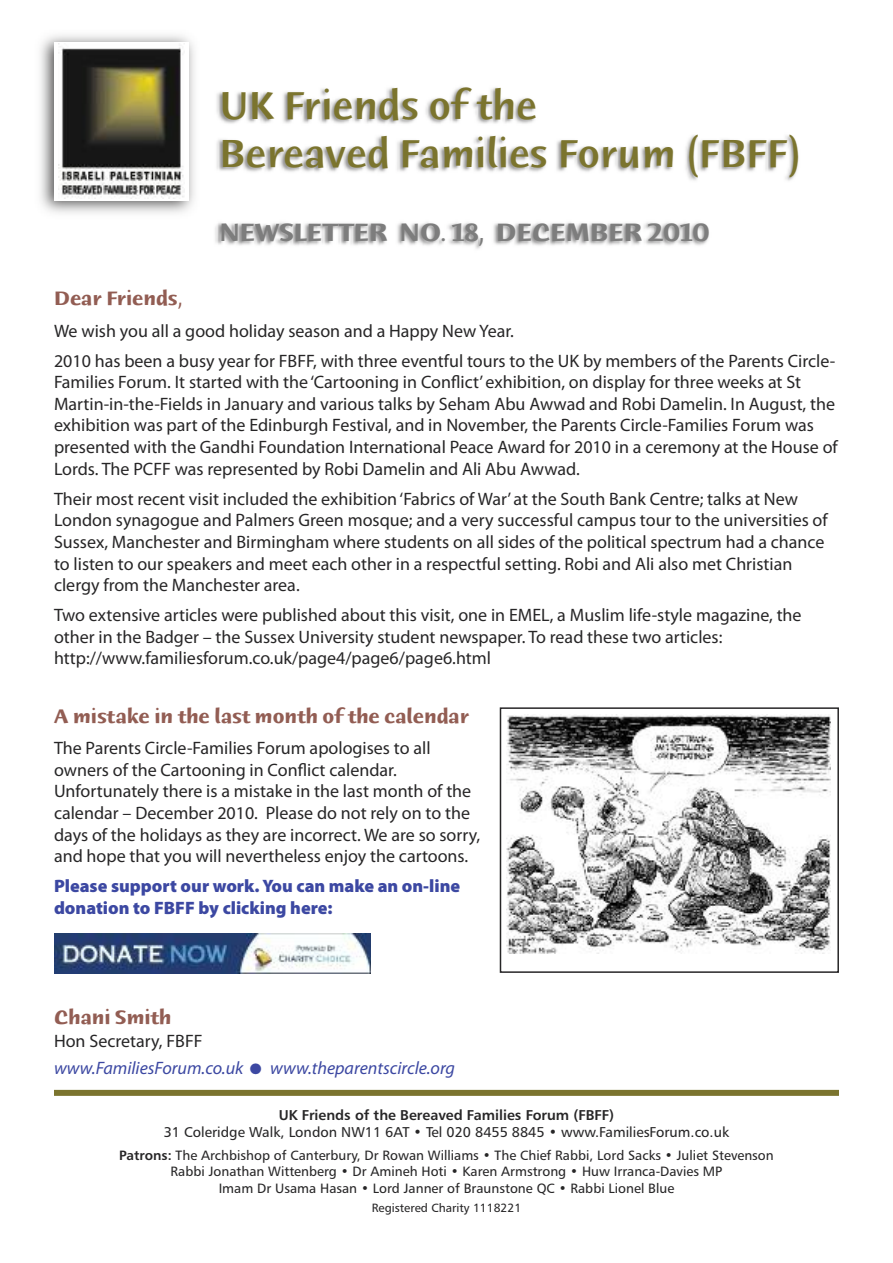
<style>
.page{position:relative;width:893px;height:1263px;background:#fff}
.page>*{position:absolute;margin:0;border:0;box-sizing:border-box;transform-origin:0 0}
.t1{font:500 42px/48px "Humana Sans ITC";color:#7b742e}
.t2{font:700 27px "Humana Sans ITC";color:#7d7d7d}
.t3{font:700 21px "Humana Sans ITC";color:#925d53}
.t4{font:18px/21.6px "Myriad Pro";color:#272627}
.t5{font:900 18px/21.6px "Myriad Pro";color:#3c48a2}
.t6{font:italic 18px/27.2px "Myriad Pro";color:#3c48a2}
.t7{font:14.25px "Humanist 777 BT Roman B";color:#272627}
.t8{font:14.25px "Humanist 777 BT Bold B";color:#272627}
.t9{font:13.5px/16.2px "Humanist 777 BT Roman B";color:#272627;text-align:center}
.t10{font:12px "Humanist 777 BT Roman B";color:#272627}
.s1{font-style:normal;color:#272627}
.s2{font-family:"Humanist 777 BT Bold B"}
</style>
<div class="page">
<img style="left:215px;top:87px;width:583px;height:162px">
<img style="left:40px;top:35px;width:155px;height:179px">
<div style="left:54px;top:43px;width:134px;height:158px;background:#fff"></div>
<img style="left:58px;top:46px;width:126px;height:152px">
<img style="left:507px;top:714px;width:324px;height:239px">
<div style="left:500px;top:707px;width:339px;height:266px;border:2px solid #272627"></div>
<img style="left:55px;top:933px;width:316px;height:41px">
<div style="left:54px;top:1090px;width:785px;height:6px;background:#7b742e"></div>
<h1 class="t1" style="left:219px;top:85px;width:585px">UK Friends of the<br>Bereaved Families Forum (FBFF)</h1>
<h2 class="t2" style="left:219px;top:221px;width:492px">NEWSLETTER NO. 18, DECEMBER 2010</h2>
<p class="t3" style="left:54px;top:289px;width:130px">Dear Friends,</p>
<p class="t4" style="left:54px;top:317px;width:783px;line-height:30.2px">We wish you all a good holiday season and a Happy New Year.<br>2010 has been a busy year for FBFF, with three eventful tours to the UK by members of the Parents Circle-</p>
<p class="t4" style="left:54px;top:373px;width:785px">Families Forum. It started with the ‘Cartooning in Conflict’ exhibition, on display for three weeks at St Martin-in-the-Fields in January and various talks by Seham Abu Awwad and Robi Damelin. In August, the exhibition was part of the Edinburgh Festival, and in November, the Parents Circle-Families Forum was presented with the Gandhi Foundation International Peace Award for 2010 in a ceremony at the House of Lords. The PCFF was represented by Robi Damelin and Ali Abu Awwad.</p>
<p class="t4" style="left:54px;top:489px;width:775px">Their most recent visit included the exhibition‘Fabrics of War’ at the South Bank Centre; talks at New London synagogue and Palmers Green mosque; and a very successful campus tour to the universities of Sussex, Manchester and Birmingham where students on all sides of the political spectrum had a chance to listen to our speakers and meet each other in a respectful setting. Robi and Ali also met Christian clergy from the Manchester area.</p>
<p class="t4" style="left:54px;top:606px;width:749px">Two extensive articles were published about this visit, one in EMEL, a Muslim life-style magazine, the other in the Badger – the Sussex University student newspaper. To read these two articles: http://www.familiesforum.co.uk/page4/page6/page6.html</p>
<p class="t3" style="left:54px;top:707px;width:417px">A mistake in the last month of the calendar</p>
<p class="t4" style="left:54px;top:739px;width:428px">The Parents Circle-Families Forum apologises to all owners of the Cartooning in Conflict calendar.<br>Unfortunately there is a mistake in the last month of the calendar – December 2010. Please do not rely on to the days of the holidays as they are incorrect. We are so sorry, and hope that you will nevertheless enjoy the cartoons.</p>
<p class="t5" style="left:54px;top:877px;width:408px">Please support our work. You can make an on-line donation to FBFF by clicking here:</p>
<p class="t3" style="left:54px;top:1008px;width:119px">Chani Smith</p>
<p class="t6" style="left:54px;top:1028px;width:402px"><span class="s1">Hon Secretary, FBFF<br></span>www.FamiliesForum.co.uk ● www.theparentscircle.org</p>
<p class="t8" style="left:279px;top:1109px;width:337px">UK Friends of the Bereaved Families Forum (FBFF)</p>
<p class="t7" style="left:164px;top:1126px;width:567px">31 Coleridge Walk, London NW11 6AT • Tel 020 8455 8845 • www.FamiliesForum.co.uk</p>
<p class="t9" style="left:119px;top:1148px;width:656px"><span class="s2">Patrons:</span> The Archbishop of Canterbury, Dr Rowan Williams • The Chief Rabbi, Lord Sacks • Juliet Stevenson<br>Rabbi Jonathan Wittenberg • Dr Amineh Hoti • Karen Armstrong • Huw Irranca-Davies MP<br>Imam Dr Usama Hasan • Lord Janner of Braunstone QC • Rabbi Lionel Blue</p>
<p class="t10" style="left:372px;top:1203px;width:151px">Registered Charity 1118221</p>
</div>
